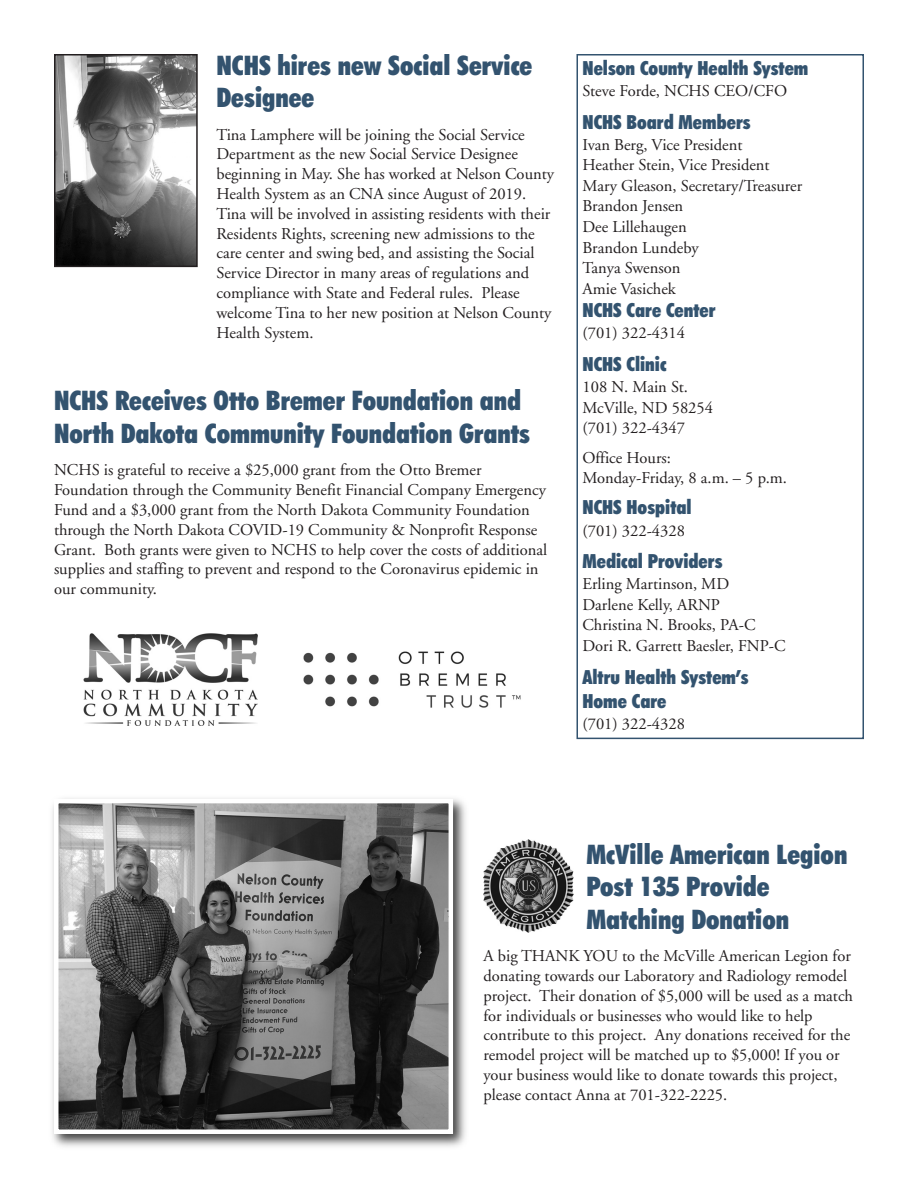
<style>
.page{position:relative;width:918px;height:1188px;background:#fff}
.page>*{position:absolute;margin:0;border:0;box-sizing:border-box;transform-origin:0 0}
.t1{font:900 condensed 27px/32.4px "Futura BT";color:#33536f}
.t2{font:900 condensed 19.5px/24.2px "Futura BT";color:#33536f}
.t3{font:16.5px/19.8px "Adobe Garamond";color:#231f20}
</style>
<div class="page">
<img style="left:57px;top:57px;width:138px;height:207px">
<div style="left:54px;top:54px;width:144px;height:213px;border:2px solid #231f20"></div>
<div style="left:577px;top:54px;width:287px;height:685px;border:2px solid #33536f"></div>
<img style="left:52px;top:798px;width:414px;height:349px">
<img style="left:59px;top:804px;width:389px;height:325px">
<div style="left:54px;top:799px;width:399px;height:335px;border:4px solid #fff"></div>
<img style="left:84px;top:633px;width:173px;height:92px">
<img style="left:303px;top:651px;width:218px;height:57px">
<img style="left:484px;top:839px;width:89px;height:94px">
<h1 class="t1" style="left:217px;top:50px;width:317px">NCHS hires new Social Service<br>Designee</h1>
<p class="t3" style="left:217px;top:126px;width:339px">Tina Lamphere will be joining the Social Service Department as the new Social Service Designee beginning in May. She has worked at Nelson County Health System as an CNA since August of 2019.<br>Tina will be involved in assisting residents with their Residents Rights, screening new admissions to the care center and swing bed, and assisting the Social Service Director in many areas of regulations and compliance with State and Federal rules. Please welcome Tina to her new position at Nelson County Health System.</p>
<h1 class="t1" style="left:54px;top:386px;width:478px">NCHS Receives Otto Bremer Foundation and<br>North Dakota Community Foundation Grants</h1>
<p class="t3" style="left:54px;top:462px;width:495px">NCHS is grateful to receive a $25,000 grant from the Otto Bremer Foundation through the Community Benefit Financial Company Emergency Fund and a $3,000 grant from the North Dakota Community Foundation through the North Dakota COVID-19 Community &amp; Nonprofit Response Grant. Both grants were given to NCHS to help cover the costs of additional supplies and staffing to prevent and respond to the Coronavirus epidemic in our community.</p>
<p class="t2" style="left:583px;top:57px;width:227px">Nelson County Health System</p>
<p class="t3" style="left:583px;top:82px;width:206px">Steve Forde, NCHS CEO/CFO</p>
<p class="t2" style="left:583px;top:111px;width:170px">NCHS Board Members</p>
<p class="t3" style="left:583px;top:136px;width:221px;line-height:20.5px">Ivan Berg, Vice President<br>Heather Stein, Vice President<br>Mary Gleason, Secretary/Treasurer<br>Brandon Jensen<br>Dee Lillehaugen<br>Brandon Lundeby<br>Tanya Swenson<br>Amie Vasichek</p>
<p class="t2" style="left:583px;top:299px;width:135px">NCHS Care Center</p>
<p class="t3" style="left:583px;top:325px;width:104px">(701) 322-4314</p>
<p class="t2" style="left:583px;top:353px;width:86px">NCHS Clinic</p>
<p class="t3" style="left:583px;top:378px;width:132px;line-height:20.5px">108 N. Main St.<br>McVille, ND 58254 (701) 322-4347</p>
<p class="t3" style="left:583px;top:449px;width:206px;line-height:20.5px">Office Hours:<br>Monday-Friday, 8 a.m. – 5 p.m.</p>
<p class="t2" style="left:583px;top:497px;width:111px">NCHS Hospital</p>
<p class="t3" style="left:583px;top:522px;width:104px">(701) 322-4328</p>
<p class="t2" style="left:583px;top:550px;width:142px">Medical Providers</p>
<p class="t3" style="left:583px;top:575px;width:205px;line-height:20.5px">Erling Martinson, MD<br>Darlene Kelly, ARNP<br>Christina N. Brooks, PA-C<br>Dori R. Garrett Baesler, FNP-C</p>
<p class="t2" style="left:583px;top:666px;width:168px">Altru Health System’s<br>Home Care</p>
<p class="t3" style="left:583px;top:715px;width:104px">(701) 322-4328</p>
<h1 class="t1" style="left:586px;top:839px;width:263px">McVille American Legion<br>Post 135 Provide<br>Matching Donation</h1>
<p class="t3" style="left:483px;top:948px;width:371px">A big THANK YOU to the McVille American Legion for donating towards our Laboratory and Radiology remodel project. Their donation of $5,000 will be used as a match for individuals or businesses who would like to help contribute to this project. Any donations received for the remodel project will be matched up to $5,000! If you or your business would like to donate towards this project, please contact Anna at 701-322-2225.</p>
</div>
